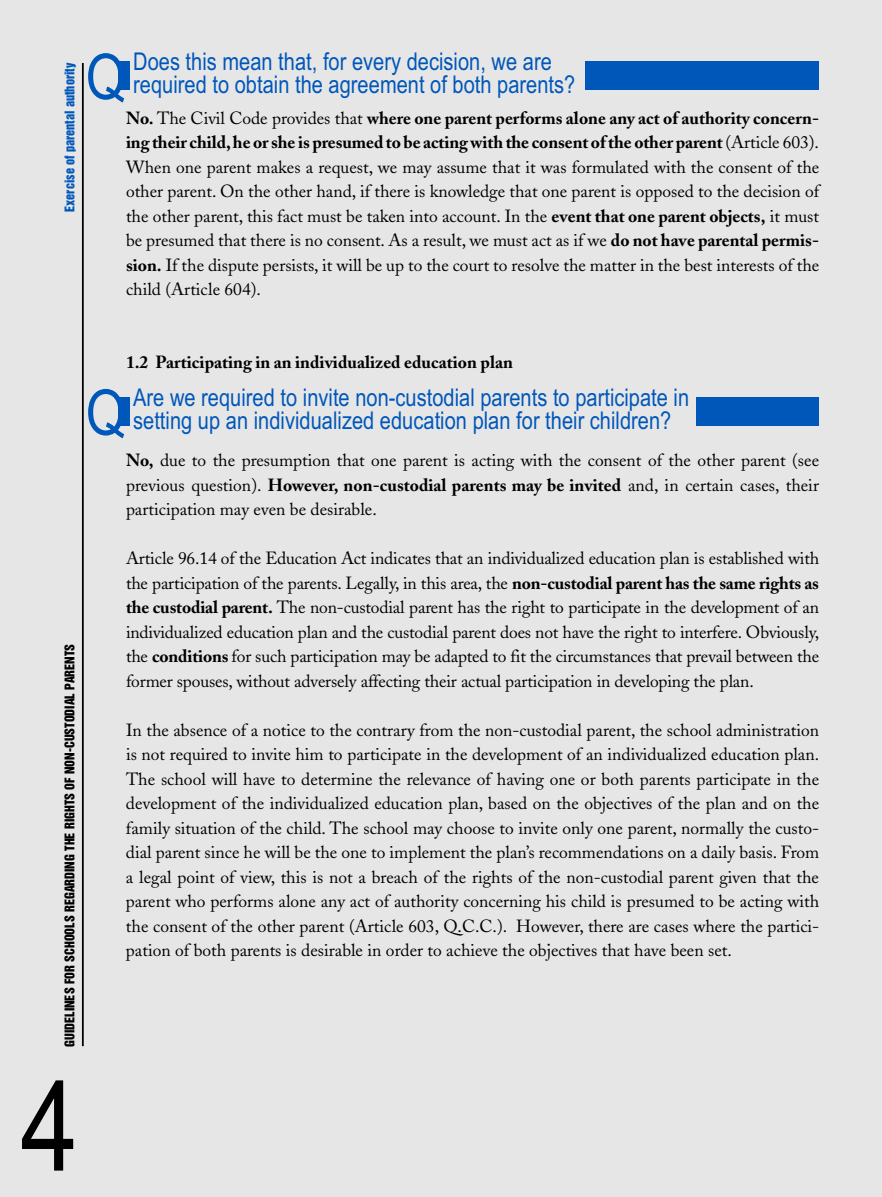
<style>
.page{position:relative;width:882px;height:1197px;background:#e6e6e6}
.page>*{position:absolute;margin:0;border:0;box-sizing:border-box;transform-origin:0 0}
.t1{font:126px "Arial Narrow";color:#000}
.t2{font:63px "Arial Narrow";color:#0057ba}
.t3{font:24.5px/22.8px "Arial Narrow";color:#0057ba}
.t4{font:17.5px/24.5px "Adobe Caslon";color:#000;text-align:justify}
.t5{font:700 17.5px "Adobe Caslon";color:#000}
.t6{font:12.25px "Helvetica Inserat";color:#000}
.t7{font:12.25px "Helvetica Inserat";color:#0057ba}
.s1{font-weight:700}
</style>
<div class="page">
<hr style="left:82px;top:63px;width:2px;height:983px;background:#000">
<div style="left:119px;top:61px;width:11px;height:29px;background:#0057ba"></div>
<div style="left:586px;top:61px;width:233px;height:29px;background:#0057ba"></div>
<div style="left:119px;top:397px;width:11px;height:28px;background:#0057ba"></div>
<div style="left:696px;top:397px;width:123px;height:28px;background:#0057ba"></div>
<p class="t7" style="left:65px;top:212px;width:150px;rotate:-90deg">Exercise of parental authority</p>
<h2 class="t2" style="left:86px;top:40px;width:42px">Q</h2>
<h3 class="t3" style="left:133px;top:51px;width:444px">Does this mean that, for every decision, we are required to obtain the agreement of both parents?</h3>
<p class="t4" style="left:126px;top:108px;width:695px"><span class="s1">No.</span> The Civil Code provides that <span class="s1">where one parent performs alone any act of authority concern&shy;ing their child, he or she is presumed to be acting with the consent of the other parent</span> (Article 603).<br>When one parent makes a request, we may assume that it was formulated with the consent of the other parent. On the other hand, if there is knowledge that one parent is opposed to the decision of the other parent, this fact must be taken into account. In the <span class="s1">event that one parent objects,</span> it must be presumed that there is no consent. As a result, we must act as if we <span class="s1">do not have parental permis&shy;sion.</span> If the dispute persists, it will be up to the court to resolve the matter in the best interests of the child (Article 604).</p>
<p class="t5" style="left:126px;top:356px;width:388px">1.2 Participating in an individualized education plan</p>
<p class="t6" style="left:65px;top:1047px;width:404px;rotate:-90deg">GUIDELINES FOR SCHOOLS REGARDING THE RIGHTS OF NON-CUSTODIAL PARENTS</p>
<h2 class="t2" style="left:86px;top:376px;width:42px">Q</h2>
<h3 class="t3" style="left:133px;top:386px;width:558px">Are we required to invite non-custodial parents to participate in setting up an individualized education plan for their children?</h3>
<p class="t4" style="left:126px;top:450px;width:695px"><span class="s1">No,</span> due to the presumption that one parent is acting with the consent of the other parent (see previous question). <span class="s1">However, non-custodial parents may be invited</span> and, in certain cases, their participation may even be desirable.</p>
<p class="t4" style="left:126px;top:548px;width:695px">Article 96.14 of the Education Act indicates that an individualized education plan is established with the participation of the parents. Legally, in this area, the <span class="s1">non-custodial parent has the same rights as the custodial parent.</span> The non-custodial parent has the right to participate in the development of an individualized education plan and the custodial parent does not have the right to interfere. Obviously, the <span class="s1">conditions</span> for such participation may be adapted to fit the circumstances that prevail between the former spouses, without adversely affecting their actual participation in developing the plan.</p>
<p class="t4" style="left:126px;top:720px;width:695px">In the absence of a notice to the contrary from the non-custodial parent, the school administration is not required to invite him to participate in the development of an individualized education plan.<br>The school will have to determine the relevance of having one or both parents participate in the development of the individualized education plan, based on the objectives of the plan and on the family situation of the child. The school may choose to invite only one parent, normally the custo&shy;dial parent since he will be the one to implement the plan’s recommendations on a daily basis. From a legal point of view, this is not a breach of the rights of the non-custodial parent given that the parent who performs alone any act of authority concerning his child is presumed to be acting with the consent of the other parent (Article 603, Q.C.C.). However, there are cases where the partici&shy;pation of both parents is desirable in order to achieve the objectives that have been set.</p>
<h1 class="t1" style="left:21px;top:1053px;width:59px">4</h1>
</div>
